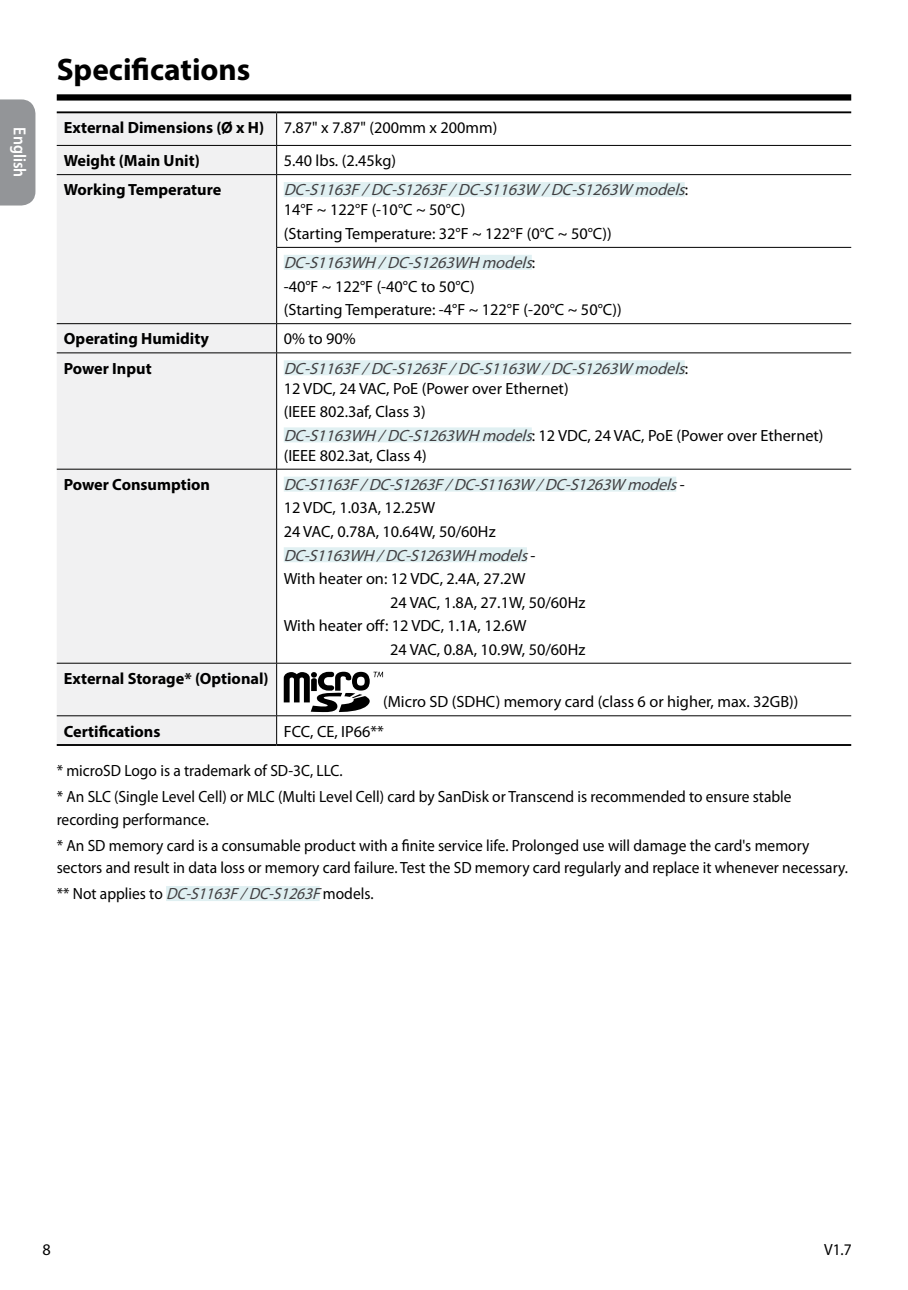
<style>
.page{position:relative;width:908px;height:1290px;background:#fff}
.page>*{position:absolute;margin:0;border:0;box-sizing:border-box;transform-origin:0 0}
.t1{font:700 31.25px "Myriad Pro";color:#000}
.t2{font:600 17.5px "Myriad Pro";color:#fff;scale:.9 1}
.t3{font:16.25px/23.5px "Myriad Pro";color:#000}
.t4{font:16.25px/26px "Myriad Pro";color:#000;scale:.95 1}
.t5{font:italic 16.25px/20px "Myriad Pro";color:#414042}
.t6{font:700 16.25px/33px "Myriad Pro";color:#000}
.s1{font-weight:400}
.s2{font-style:normal;color:#000}
.s3{font-style:italic;color:#414042}
</style>
<div class="page">
<div style="left:57px;top:94px;width:793px;height:7px;background:#000"></div>
<div style="left:166px;top:886px;width:153px;height:15px;background:#e0f0f2"></div>
<div style="left:57px;top:113px;width:219px;height:550px;background:#f1f1f2"></div>
<hr style="left:276px;top:113px;width:1px;height:32px;background:#000">
<svg style="left:276px;top:146px;width:1px;height:28px"></svg>
<hr style="left:276px;top:175px;width:1px;height:72px;background:#000">
<hr style="left:276px;top:248px;width:1px;height:75px;background:#000">
<svg style="left:276px;top:324px;width:1px;height:28px"></svg>
<hr style="left:276px;top:353px;width:1px;height:116px;background:#000">
<hr style="left:276px;top:469px;width:1px;height:194px;background:#000">
<div style="left:57px;top:664px;width:220px;height:80px;background:#f1f1f2"></div>
<hr style="left:57px;top:111px;width:219px;height:2px;background:#000">
<hr style="left:276px;top:111px;width:574px;height:2px;background:#000">
<hr style="left:57px;top:744px;width:219px;height:2px;background:#000">
<hr style="left:276px;top:744px;width:574px;height:2px;background:#000">
<hr style="left:57px;top:145px;width:219px;height:1px;background:#000">
<hr style="left:57px;top:352px;width:219px;height:1px;background:#000">
<hr style="left:276px;top:145px;width:574px;height:1px;background:#000">
<hr style="left:57px;top:469px;width:219px;height:1px;background:#000">
<hr style="left:57px;top:174px;width:219px;height:1px;background:#000">
<hr style="left:276px;top:174px;width:574px;height:1px;background:#000">
<hr style="left:276px;top:247px;width:574px;height:1px;background:#000">
<hr style="left:57px;top:323px;width:219px;height:1px;background:#000">
<hr style="left:276px;top:323px;width:574px;height:1px;background:#000">
<hr style="left:276px;top:352px;width:574px;height:1px;background:#000">
<hr style="left:276px;top:469px;width:574px;height:1px;background:#000">
<hr style="left:57px;top:663px;width:219px;height:1px;background:#000">
<hr style="left:276px;top:663px;width:574px;height:1px;background:#000">
<hr style="left:57px;top:715px;width:219px;height:1px;background:#000">
<hr style="left:276px;top:715px;width:574px;height:1px;background:#000">
<div style="left:283px;top:182px;width:401px;height:15px;background:#e0f0f2"></div>
<div style="left:283px;top:255px;width:248px;height:15px;background:#e0f0f2"></div>
<div style="left:283px;top:360px;width:401px;height:15px;background:#e0f0f2"></div>
<div style="left:283px;top:427px;width:248px;height:15px;background:#e0f0f2"></div>
<div style="left:283px;top:477px;width:393px;height:15px;background:#e0f0f2"></div>
<div style="left:283px;top:547px;width:243px;height:15px;background:#e0f0f2"></div>
<svg style="left:283px;top:672px;width:100px;height:41px"></svg>
<div style="left:0;top:99px;width:35px;height:106px;background:#939598"></div>
<p class="t2" style="left:31px;top:127px;width:57px;rotate:90deg">English</p>
<h1 class="t1" style="left:57px;top:49px;width:195px">Specifications</h1>
<p class="t6" style="left:64px;top:111px;width:435px">External Dimensions (Ø x H) <span class="s1">7.87" x 7.87" (200mm x 200mm)<br></span>Weight (Main Unit)</p>
<p class="t3" style="left:283px;top:149px;width:114px">5.40 lbs. (2.45kg)</p>
<p class="t6" style="left:64px;top:173px;width:159px">Working Temperature</p>
<p class="t5" style="left:283px;top:180px;width:407px">DC-S1163F/DC-S1263F/DC-S1163W /DC-S1263W models<span class="s2">:<br>14°F ~ 122°F (-10°C ~ 50°C)</span></p>
<p class="t3" style="left:283px;top:219px;width:329px;line-height:29.2px">(Starting Temperature: 32°F ~ 122°F (0°C ~ 50°C))<br><span class="s3">DC-S1163WH /DC-S1263WH models</span>:</p>
<p class="t3" style="left:283px;top:274px;width:339px">-40°F ~ 122°F (-40°C to 50°C)<br>(Starting Temperature: -4°F ~ 122°F (-20°C ~ 50°C))</p>
<p class="t6" style="left:64px;top:322px;width:147px">Operating Humidity</p>
<p class="t3" style="left:283px;top:327px;width:73px">0% to 90%</p>
<p class="t6" style="left:64px;top:351px;width:89px">Power Input</p>
<p class="t5" style="left:283px;top:358px;width:407px">DC-S1163F/DC-S1263F/DC-S1163W /DC-S1263W models<span class="s2">:<br>12 VDC, 24 VAC, PoE (Power over Ethernet)</span></p>
<p class="t3" style="left:283px;top:400px;width:541px">(IEEE 802.3af, Class 3)<br><span class="s3">DC-S1163WH /DC-S1263WH models</span>: 12 VDC, 24 VAC, PoE (Power over Ethernet)</p>
<p class="t3" style="left:283px;top:443px;width:144px">(IEEE 802.3at, Class 4)</p>
<p class="t6" style="left:64px;top:467px;width:148px">Power Consumption</p>
<p class="t5" style="left:283px;top:474px;width:402px">DC-S1163F/DC-S1263F/DC-S1163W /DC-S1263W models<span class="s2">-</span></p>
<p class="t3" style="left:283px;top:496px;width:153px">12 VDC, 1.03A, 12.25W</p>
<p class="t3" style="left:283px;top:519px;width:213px">24 VAC, 0.78A, 10.64W, 50/60Hz</p>
<p class="t5" style="left:283px;top:545px;width:253px">DC-S1163WH /DC-S1263WH models<span class="s2">-</span></p>
<p class="t3" style="left:283px;top:567px;width:243px">With heater on: 12 VDC, 2.4A, 27.2W</p>
<p class="t3" style="left:390px;top:590px;width:197px">24 VAC, 1.8A, 27.1W, 50/60Hz</p>
<p class="t3" style="left:283px;top:614px;width:244px">With heater off: 12 VDC, 1.1A, 12.6W</p>
<p class="t3" style="left:390px;top:637px;width:197px">24 VAC, 0.8A, 10.9W, 50/60Hz</p>
<p class="t6" style="left:64px;top:661px;width:206px">External Storage* (Optional)</p>
<p class="t3" style="left:383px;top:690px;width:417px">(Micro SD (SDHC) memory card (class 6 or higher, max. 32GB))</p>
<p class="t6" style="left:64px;top:714px;width:98px">Certifications</p>
<p class="t3" style="left:283px;top:719px;width:102px">FCC, CE, IP66**</p>
<p class="t4" style="left:57px;top:757px;width:774px">* microSD Logo is a trademark of SD-3C, LLC.<br>* An SLC (Single Level Cell) or MLC (Multi Level Cell) card by SanDisk or Transcend is recommended to ensure stable</p>
<p class="t4" style="left:57px;top:806px;width:793px">recording performance.<br>* An SD memory card is a consumable product with a finite service life. Prolonged use will damage the card's memory</p>
<p class="t4" style="left:57px;top:854px;width:834px">sectors and result in data loss or memory card failure. Test the SD memory card regularly and replace it whenever necessary. ** N ot a p p l i es to <span class="s3">DC-S1163F/DC-S1263F</span>m od e l s.</p>
<p class="t3" style="left:43px;top:1237px;width:10px">8</p>
<p class="t4" style="left:823px;top:1236px;width:31px">V1.7</p>
</div>
